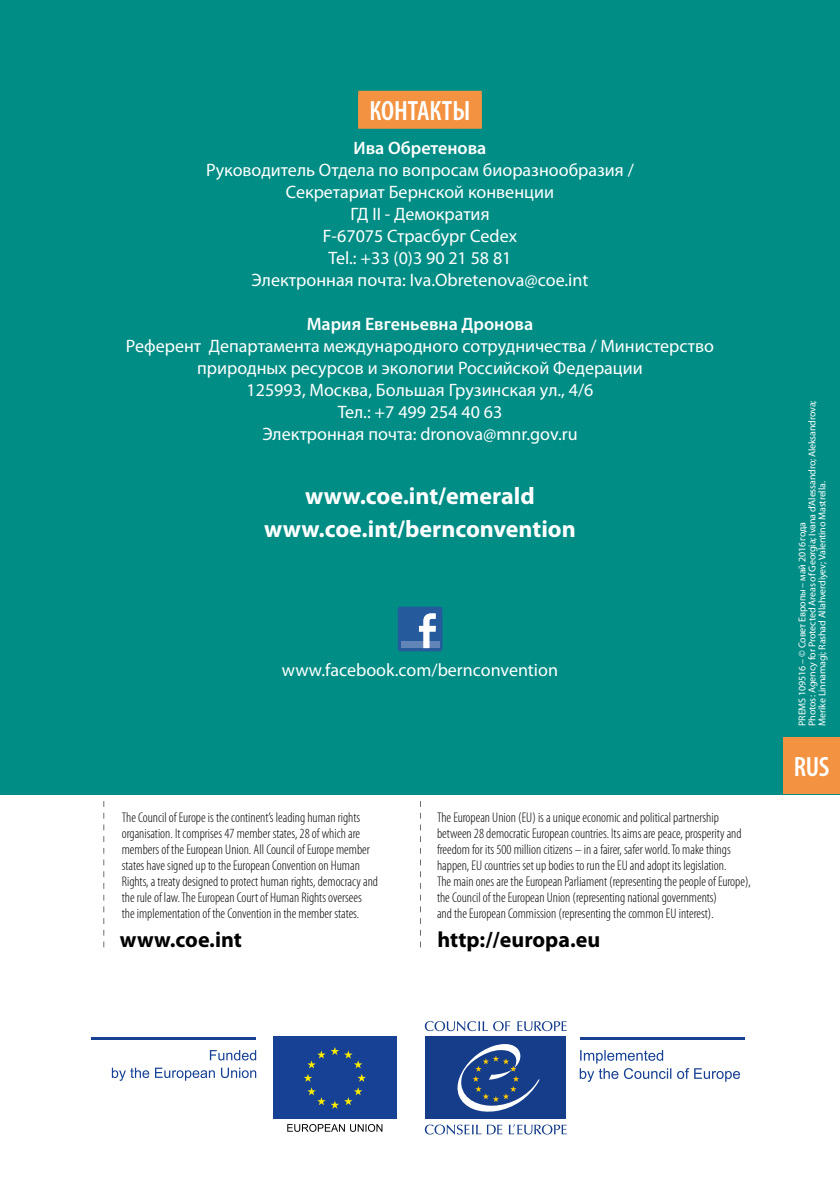
<style>
.page{position:relative;width:840px;height:1191px;background:#fff}
.page>*{position:absolute;margin:0;border:0;box-sizing:border-box;transform-origin:0 0}
.t1{font:600 condensed 28px "Myriad Pro";letter-spacing:-.005em;color:#fff}
.t2{font:700 24px/33.4px "Myriad Pro";color:#fff;text-align:center}
.t3{font:700 22px "Myriad Pro";color:#000}
.t4{font:18px/22px "Myriad Pro";color:#fff;text-align:center}
.t5{font:600 18px "Myriad Pro";color:#fff}
.t6{font:300 condensed 14px/16px "Myriad Pro";color:#000}
.t7{font:10px/10px "Myriad Pro";letter-spacing:-.015em;color:#fff}
</style>
<div class="page">
<div style="left:0;top:0;width:839px;height:794px;background:#008d85"></div>
<div style="left:782px;top:737px;width:57px;height:57px;background:#f39341"></div>
<div style="left:358px;top:91px;width:123px;height:38px;background:#f39341"></div>
<div style="left:397px;top:607px;width:45px;height:44px;background:#255b9d;border-radius:3px"></div>
<div style="left:400px;top:642px;width:39px;height:6px;background:#6285b7"></div>
<svg style="left:418px;top:613px;width:17px;height:35px"></svg>
<div style="left:273px;top:1036px;width:123px;height:82px;background:#164194"></div>
<svg style="left:307px;top:1087px;width:55px;height:21px"></svg>
<svg style="left:304px;top:1047px;width:62px;height:34px"></svg>
<svg style="left:287px;top:1124px;width:95px;height:7px"></svg>
<svg style="left:424px;top:1021px;width:142px;height:10px"></svg>
<svg style="left:424px;top:1124px;width:142px;height:10px"></svg>
<div style="left:425px;top:1036px;width:141px;height:82px;background:#153d8a"></div>
<svg style="left:457px;top:1044px;width:82px;height:68px"></svg>
<svg style="left:112px;top:1050px;width:144px;height:30px"></svg>
<hr style="left:92px;top:1036px;width:164px;height:3px;background:#164194">
<svg style="left:579px;top:1050px;width:160px;height:32px"></svg>
<hr style="left:579px;top:1036px;width:165px;height:3px;background:#164194">
<svg style="left:103px;top:801px;width:1px;height:146px"></svg>
<svg style="left:420px;top:801px;width:1px;height:146px"></svg>
<h1 class="t1" style="left:369px;top:94px;width:102px">КОНТАКТЫ</h1>
<p class="t5" style="left:353px;top:136px;width:134px">Ива Обретенова</p>
<p class="t4" style="left:206px;top:158px;width:429px">Руководитель Отдела по вопросам биоразнообразия /<br>Секретариат Бернской конвенции<br>ГД II - Демократия<br>F-67075 Страсбург Cedex<br>Tel.: +33 (0)3 90 21 58 81<br>Электронная почта: Iva.Obretenova@coe.int</p>
<p class="t5" style="left:306px;top:312px;width:228px">Мария Евгеньевна Дронова</p>
<p class="t4" style="left:126px;top:334px;width:589px">Референт Департамента международного сотрудничества / Министерство природных ресурсов и экологии Российской Федерации<br>125993, Москва, Большая Грузинская ул., 4/6<br>Тел.: +7 499 254 40 63<br>Электронная почта: dronova@mnr.gov.ru</p>
<h2 class="t2" style="left:264px;top:478px;width:313px">www.coe.int/emerald www.coe.int/bernconvention</h2>
<p class="t4" style="left:282px;top:659px;width:277px">www.facebook.com/bernconvention</p>
<p class="t6" style="left:122px;top:809px;width:258px">The Council of Europe is the continent’s leading human rights organisation. It comprises 47 member states, 28 of which are members of the European Union. All Council of Europe member states have signed up to the European Convention on Human Rights, a treaty designed to protect human rights, democracy and the rule of law. The European Court of Human Rights oversees the implementation of the Convention in the member states.</p>
<h3 class="t3" style="left:120px;top:925px;width:123px">www.coe.int</h3>
<p class="t6" style="left:437px;top:809px;width:315px">The European Union (EU) is a unique economic and political partnership between 28 democratic European countries. Its aims are peace, prosperity and freedom for its 500 million citizens – in a fairer, safer world. To make things happen, EU countries set up bodies to run the EU and adopt its legislation.<br>The main ones are the European Parliament (representing the people of Europe), the Council of the European Union (representing national governments)<br>and the European Commission (representing the common EU interest).</p>
<h3 class="t3" style="left:437px;top:925px;width:164px">http://europa.eu</h3>
<p class="t7" style="left:796px;top:726px;width:327px;rotate:-90deg">PREMS 109516 – © Совет Европы – май 2016 года<br>Photos: Agency for Protected Areas of Georgia; Ivana d’Alessandro; Aleksandrova;<br>Merike Linnamagi; Rashad Allahverdiyev; Valentino Mastrella.</p>
<h1 class="t1" style="left:793px;top:749px;width:37px">RUS</h1>
</div>
